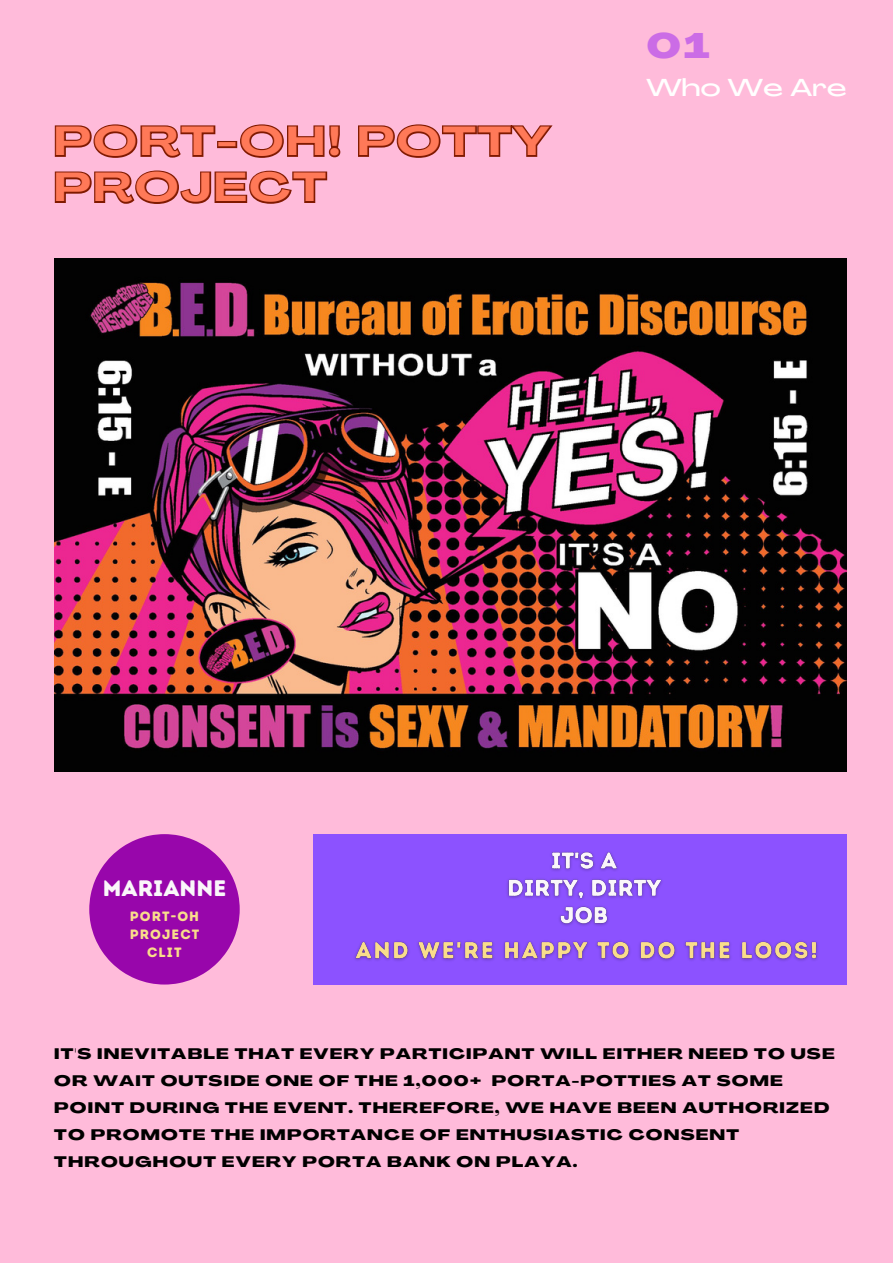
<style>
.page{position:relative;width:893px;height:1264px;background:#fff}
.page>*{position:absolute;margin:0;border:0;box-sizing:border-box;transform-origin:0 0}
.t1{font:700 39.9px/46px "Agrandir Grand";letter-spacing:.07em;color:#ff7958}
.t2{font:800 34.95px "Agrandir Grand";color:#cb6ce6}
.t3{font:500 24.15px "Agrandir Grand";letter-spacing:.01em;color:#fff}
.t4{font:22.35px "Intro Rust Base";color:#faf6fa}
.t5{font:800 15px/27px "Agrandir Grand";letter-spacing:.08em;color:#000}
.t6{font:13.5px/18px "Intro Rust Base";letter-spacing:.08em;color:#f9dd8b}
</style>
<div class="page">
<div style="left:0;top:0;width:892px;height:1262px;background:#ffbbda"></div>
<img style="left:54px;top:258px;width:792px;height:513px">
<svg style="left:54px;top:124px;width:499px;height:34px"></svg>
<svg style="left:54px;top:170px;width:274px;height:34px"></svg>
<svg style="left:89px;top:834px;width:151px;height:150px"></svg>
<div style="left:313px;top:834px;width:533px;height:150px;background:#8c52ff"></div>
<img style="left:507px;top:851px;width:155px;height:75px">
<img style="left:355px;top:941px;width:463px;height:20px">
<p class="t1" style="left:54px;top:122px;width:496px">PORT-OH! POTTY<br>PROJECT</p>
<p class="t2" style="left:646px;top:32px;width:65px">01</p>
<p class="t3" style="left:646px;top:78px;width:202px">Who We Are</p>
<p class="t4" style="left:103px;top:874px;width:125px">MARIANNE</p>
<p class="t6" style="left:130px;top:907px;width:71px">PORT-OH<br>PROJECT</p>
<p class="t6" style="left:147px;top:943px;width:36px">CLIT</p>
<p class="t5" style="left:54px;top:1041px;width:781px">IT'S INEVITABLE THAT EVERY PARTICIPANT WILL EITHER NEED TO USE OR WAIT OUTSIDE ONE OF THE 1,000+ PORTA-POTTIES AT SOME POINT DURING THE EVENT. THEREFORE, WE HAVE BEEN AUTHORIZED TO PROMOTE THE IMPORTANCE OF ENTHUSIASTIC CONSENT THROUGHOUT EVERY PORTA BANK ON PLAYA.</p>
</div>
